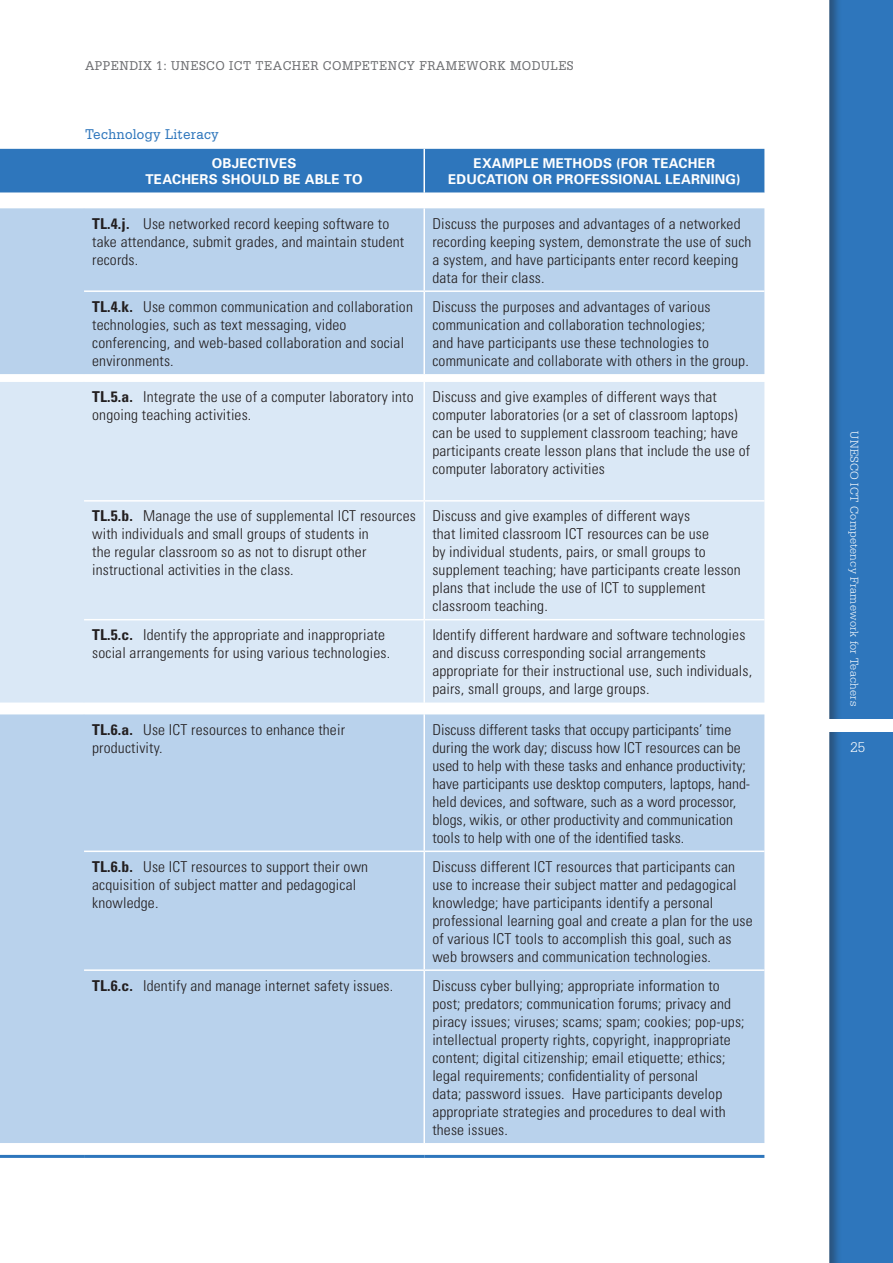
<style>
.page{position:relative;width:893px;height:1263px;background:#fff}
.page>*{position:absolute;margin:0;border:0;box-sizing:border-box;transform-origin:0 0}
.t1{font:300 condensed 15px/18px "Univers";letter-spacing:.01em;color:#231f20;scale:1.04 1}
.Annexe_titre_courant{font:15px "Serifa";letter-spacing:.02em;color:#2e76bc;scale:.9 1}
.t2{font:300 15px "Serifa";color:#fff;scale:.96 1}
.t3{font:700 13.5px/16.2px "Univers";letter-spacing:.01em;color:#fff;text-align:center}
.t4{font:13.5px "Serifa";letter-spacing:.04em;color:#6c6d70;scale:.9 1}
.t5{font:300 12px "Serifa";letter-spacing:.02em;color:#fff}
.s1{font-weight:700}
</style>
<div class="page">
<div style="left:826px;top:0;width:67px;height:1263px;background:#231f20;opacity:.4"></div>
<div style="left:826px;top:719px;width:67px;height:12px;background:#fff"></div>
<div style="left:0;top:149px;width:764px;height:44px;background:#2e76bc"></div>
<div style="left:0;top:208px;width:764px;height:935px;background:#b9d2ec"></div>
<div style="left:0;top:382px;width:764px;height:320px;background:#dae8f6"></div>
<hr style="left:423px;top:149px;width:2px;height:44px;background:#fff">
<hr style="left:84px;top:290px;width:340px;height:2px;background:#fff">
<hr style="left:424px;top:290px;width:340px;height:2px;background:#fff">
<hr style="left:84px;top:500px;width:340px;height:2px;background:#fff">
<hr style="left:424px;top:500px;width:340px;height:2px;background:#fff">
<hr style="left:84px;top:619px;width:340px;height:1px;background:#fff">
<hr style="left:424px;top:619px;width:340px;height:1px;background:#fff">
<hr style="left:84px;top:850px;width:340px;height:2px;background:#fff">
<hr style="left:424px;top:850px;width:340px;height:2px;background:#fff">
<hr style="left:423px;top:208px;width:2px;height:82px;background:#fff">
<hr style="left:423px;top:292px;width:2px;height:82px;background:#fff">
<hr style="left:423px;top:382px;width:2px;height:118px;background:#fff">
<hr style="left:423px;top:502px;width:2px;height:117px;background:#fff">
<hr style="left:423px;top:620px;width:2px;height:82px;background:#fff">
<svg style="left:423px;top:702px;width:2px;height:12px"></svg>
<hr style="left:423px;top:714px;width:2px;height:136px;background:#fff">
<hr style="left:423px;top:852px;width:2px;height:117px;background:#fff">
<hr style="left:423px;top:971px;width:2px;height:172px;background:#fff">
<hr style="left:0;top:1155px;width:84px;height:3px;background:#2e76bc">
<hr style="left:84px;top:1155px;width:340px;height:3px;background:#2e76bc">
<hr style="left:424px;top:1155px;width:340px;height:3px;background:#2e76bc">
<hr style="left:84px;top:969px;width:340px;height:2px;background:#fff">
<hr style="left:424px;top:969px;width:340px;height:2px;background:#fff">
<p class="t4" style="left:85px;top:58px;width:544px">APPENDIX 1: UNESCO ICT TEACHER COMPETENCY FRAMEWORK MODULES</p>
<p class="Annexe_titre_courant" style="left:85px;top:126px;width:150px">Technology Literacy</p>
<p class="t3" style="left:146px;top:155px;width:219px">OBJECTIVES<br>TEACHERS SHOULD BE ABLE TO</p>
<p class="t3" style="left:448px;top:155px;width:294px">EXAMPLE METHODS (FOR TEACHER<br>EDUCATION OR PROFESSIONAL LEARNING)</p>
<p class="t1" style="left:92px;top:214px;width:301px"><span class="s1">TL.4.j.</span> Use networked record keeping software to take attendance, submit grades, and maintain student records.</p>
<p class="t1" style="left:432px;top:214px;width:308px">Discuss the purposes and advantages of a networked recording keeping system, demonstrate the use of such a system, and have participants enter record keeping data for their class.</p>
<p class="t1" style="left:92px;top:297px;width:310px"><span class="s1">TL.4.k.</span> Use common communication and collaboration technologies, such as text messaging, video conferencing, and web-based collaboration and social environments.</p>
<p class="t1" style="left:432px;top:297px;width:306px">Discuss the purposes and advantages of various communication and collaboration technologies;<br>and have participants use these technologies to communicate and collaborate with others in the group.</p>
<p class="t1" style="left:92px;top:388px;width:311px"><span class="s1">TL.5.a.</span> Integrate the use of a computer laboratory into ongoing teaching activities.</p>
<p class="t1" style="left:432px;top:388px;width:307px">Discuss and give examples of different ways that computer laboratories (or a set of classroom laptops) can be used to supplement classroom teaching; have participants create lesson plans that include the use of computer laboratory activities</p>
<p class="t1" style="left:92px;top:507px;width:313px"><span class="s1">TL.5.b.</span> Manage the use of supplemental ICT resources with individuals and small groups of students in<br>the regular classroom so as not to disrupt other instructional activities in the class.</p>
<p class="t1" style="left:432px;top:507px;width:298px">Discuss and give examples of different ways<br>that limited classroom ICT resources can be use<br>by individual students, pairs, or small groups to supplement teaching; have participants create lesson plans that include the use of ICT to supplement classroom teaching.</p>
<p class="t1" style="left:92px;top:626px;width:288px"><span class="s1">TL.5.c.</span> Identify the appropriate and inappropriate social arrangements for using various technologies.</p>
<p class="t1" style="left:432px;top:626px;width:309px">Identify different hardware and software technologies and discuss corresponding social arrangements appropriate for their instructional use, such individuals, pairs, small groups, and large groups.</p>
<p class="t1" style="left:92px;top:721px;width:245px"><span class="s1">TL.6.a.</span> Use ICT resources to enhance their productivity.</p>
<p class="t1" style="left:432px;top:720px;width:307px">Discuss different tasks that occupy participants’ time during the work day; discuss how ICT resources can be used to help with these tasks and enhance productivity; have participants use desktop computers, laptops, hand&shy;held devices, and software, such as a word processor, blogs, wikis, or other productivity and communication tools to help with one of the identified tasks.</p>
<p class="t1" style="left:92px;top:857px;width:267px"><span class="s1">TL.6.b.</span> Use ICT resources to support their own acquisition of subject matter and pedagogical knowledge.</p>
<p class="t1" style="left:432px;top:857px;width:310px">Discuss different ICT resources that participants can use to increase their subject matter and pedagogical knowledge; have participants identify a personal professional learning goal and create a plan for the use of various ICT tools to accomplish this goal, such as web browsers and communication technologies.</p>
<p class="t1" style="left:92px;top:976px;width:291px"><span class="s1">TL.6.c.</span> Identify and manage internet safety issues.</p>
<p class="t1" style="left:432px;top:976px;width:302px">Discuss cyber bullying; appropriate information to post; predators; communication forums; privacy and piracy issues; viruses; scams; spam; cookies; pop-ups; intellectual property rights, copyright, inappropriate content; digital citizenship; email etiquette; ethics; legal requirements; confidentiality of personal<br>data; password issues. Have participants develop appropriate strategies and procedures to deal with these issues.</p>
<p class="t5" style="left:861px;top:431px;width:276px;rotate:90deg">UNESCO ICT Competency Framework for Teachers</p>
<p class="t2" style="left:850px;top:738px;width:17px">25</p>
</div>
